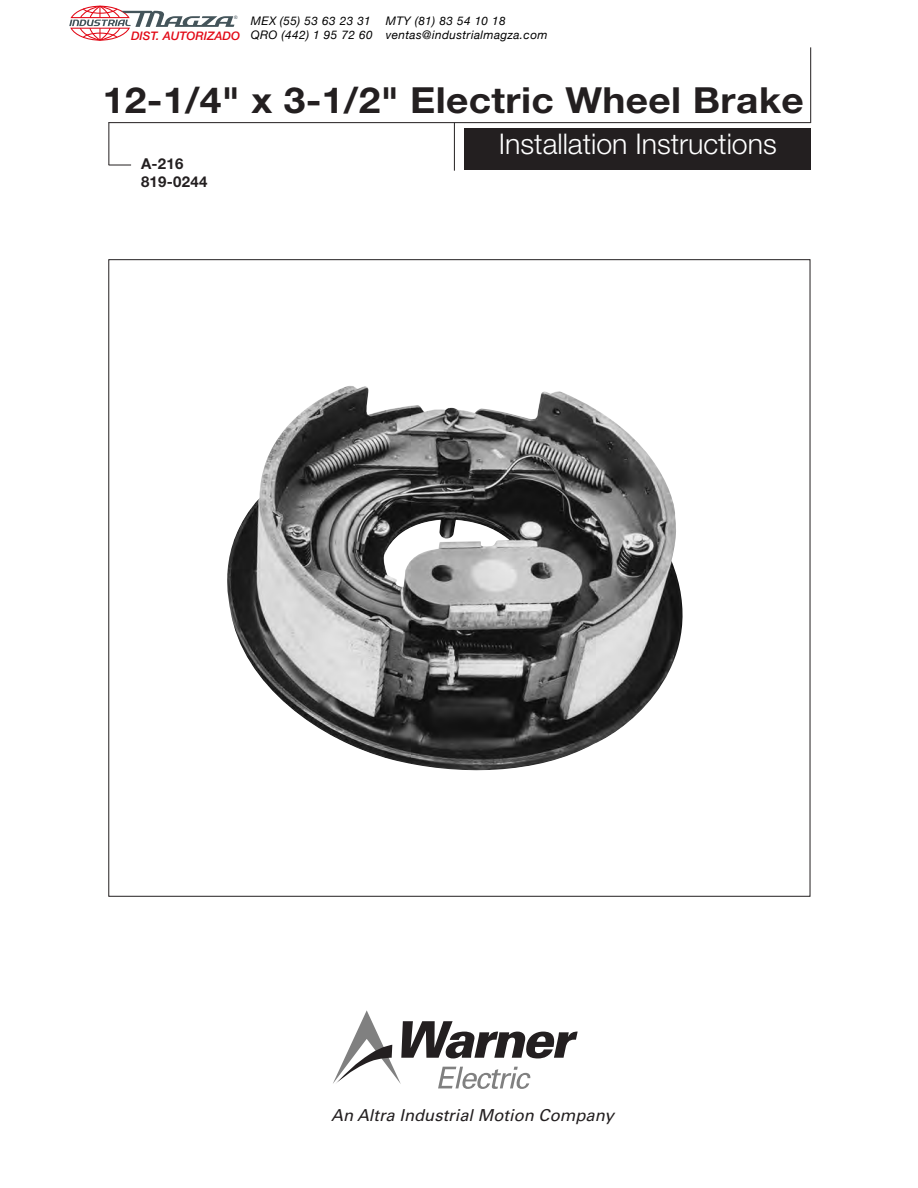
<style>
.page{position:relative;width:918px;height:1188px;background:#fff}
.page>*{position:absolute;margin:0;border:0;box-sizing:border-box;transform-origin:0 0}
.t1{font:700 36px "Helvetica Neue";letter-spacing:.01em;color:#231f20;scale:1.08 1}
.t2{font:300 28.5px "Helvetica Neue";color:#fff}
.t3{font:italic 16.5px "Univers LT";letter-spacing:.005em;color:#231f20}
.t4{font:700 15px/18px "Helvetica Neue";letter-spacing:.02em;color:#231f20}
.t5{font:italic 11.85px/14.5px "Helvetica Neue";letter-spacing:.035em;color:#000}
.t6{font:italic 500 11.85px "Helvetica Neue";color:#e20916}
.t7{font:4.65px "Arial";color:#44545a}
</style>
<div class="page">
<img style="left:227px;top:386px;width:456px;height:385px">
<hr style="left:108px;top:122px;width:703px;height:1px;background:#231f20">
<div style="left:465px;top:128px;width:346px;height:42px;background:#231f20"></div>
<hr style="left:454px;top:123px;width:1px;height:48px;background:#231f20">
<hr style="left:108px;top:122px;width:1px;height:43px;background:#231f20">
<hr style="left:810px;top:47px;width:1px;height:76px;background:#231f20">
<svg style="left:109px;top:165px;width:22px;height:1px"></svg>
<svg style="left:333px;top:1010px;width:245px;height:79px"></svg>
<svg style="left:69px;top:5px;width:165px;height:36px"></svg>
<p class="t7" style="left:234px;top:14px;width:5px">®</p>
<p class="t6" style="left:131px;top:30px;width:110px">DIST. AUTORIZADO</p>
<p class="t5" style="left:251px;top:13px;width:123px">MEX (55) 53 63 23 31<br>QRO (442) 1 95 72 60</p>
<p class="t5" style="left:386px;top:13px;width:163px">MTY (81) 83 54 10 18 ventas@industrialmagza.com</p>
<h1 class="t1" style="left:103px;top:87px;width:650px">12-1/4" x 3-1/2" Electric Wheel Brake</h1>
<p class="t4" style="left:141px;top:156px;width:68px">A-216<br>819-0244</p>
<h2 class="t2" style="left:499px;top:134px;width:279px">Installation Instructions</h2>
<h3 class="t3" style="left:331px;top:1109px;width:284px">An Altra Industrial Motion Company</h3>
</div>
